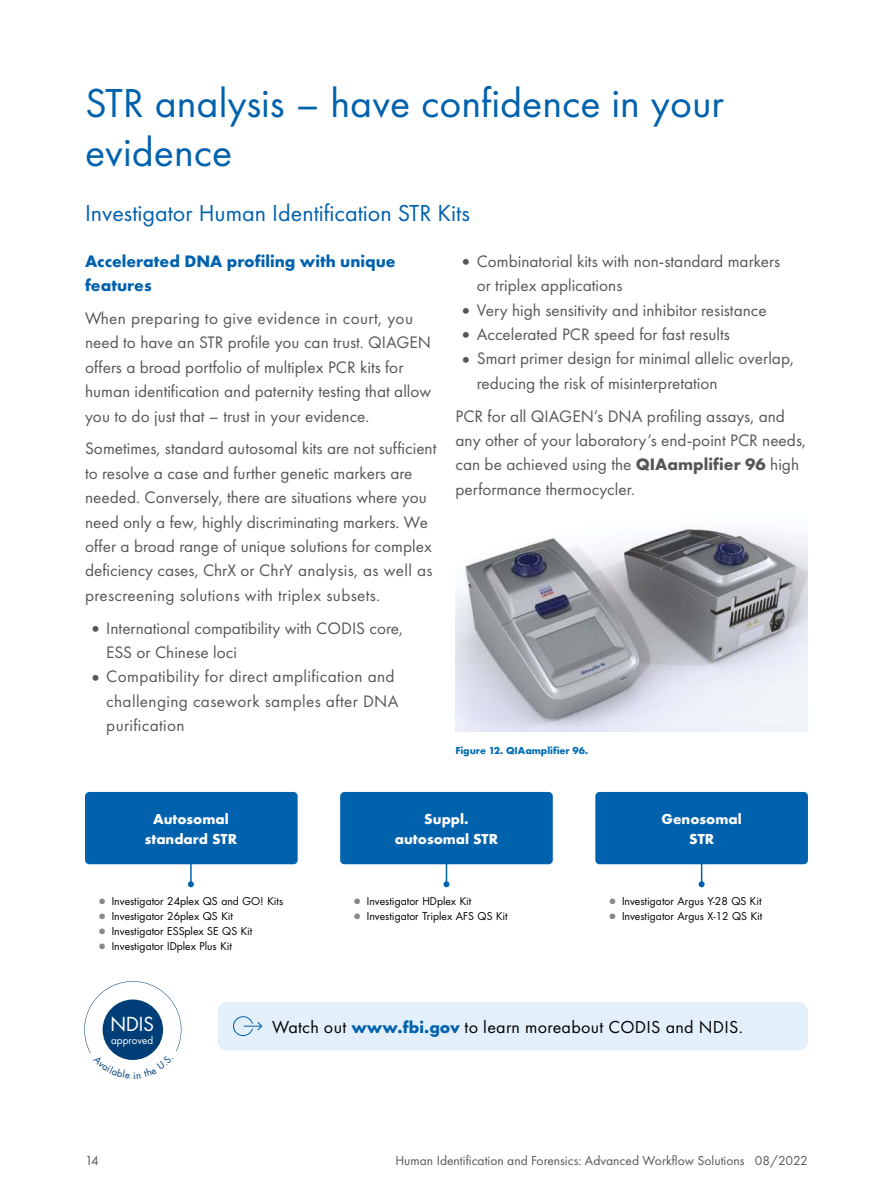
<style>
.page{position:relative;width:893px;height:1191px;background:#fff}
.page>*{position:absolute;margin:0;border:0;box-sizing:border-box;transform-origin:0 0}
.t1{font:42px/48.8px "Futura PT";color:#0061ad}
.t2{font:24px "Futura PT";color:#0061ad}
.t3{font:18.75px "Futura Std";color:#fff}
.t4{font:18px "Futura PT";letter-spacing:.015em;color:#000}
.t5{font:17.25px/24.3px "Futura PT";color:#555756}
.t6{font:17.25px/24.5px "Futura PT";letter-spacing:.02em;color:#555756}
.t7{font:700 17.25px/24.3px "Futura PT";color:#0061ad}
.t8{font:700 15px/19.5px "Futura PT";color:#fff;text-align:center}
.t9{font:13.5px "Futura PT";color:#555756}
.t10{font:10.5px "Futura Std";color:#000}
.t11{font:700 10.5px "Futura PT";color:#006cb4}
.t12{font:10.05px "Futura Std";color:#fff}
.s1{font-size:21px}
.s2{font-weight:700}
.s3{font-size:15px;color:#878888}
.s4{font-weight:700;font-size:17.25px;color:#0061ad}
</style>
<div class="page">
<img style="left:455px;top:526px;width:353px;height:205px">
<div style="left:218px;top:1001px;width:590px;height:49px;background:#e3effa;border-radius:10px"></div>
<svg style="left:233px;top:1016px;width:29px;height:20px"></svg>
<hr style="left:190px;top:806px;width:2px;height:78px;background:#0061ad">
<svg style="left:188px;top:881px;width:6px;height:6px"></svg>
<div style="left:85px;top:792px;width:213px;height:72px;background:#0061ad;border-radius:4px"></div>
<hr style="left:446px;top:806px;width:1px;height:78px;background:#0061ad">
<svg style="left:443px;top:881px;width:6px;height:6px"></svg>
<div style="left:340px;top:792px;width:213px;height:72px;background:#0061ad;border-radius:4px"></div>
<hr style="left:701px;top:806px;width:1px;height:78px;background:#0061ad">
<svg style="left:699px;top:881px;width:6px;height:6px"></svg>
<div style="left:595px;top:792px;width:213px;height:72px;background:#0061ad;border-radius:4px"></div>
<svg style="left:84px;top:981px;width:97px;height:97px"></svg>
<h1 class="t1" style="left:85px;top:82px;width:640px">STR analysis – have confidence in your evidence</h1>
<h2 class="t2" style="left:85px;top:202px;width:386px">Investigator Human Identification STR Kits</h2>
<p class="t7" style="left:85px;top:250px;width:312px">Accelerated DNA profiling with unique features</p>
<p class="t5" style="left:85px;top:307px;width:348px">When preparing to give evidence in court, you need to have an STR profile you can trust. QIAGEN offers a broad portfolio of multiplex PCR kits for human identification and paternity testing that allow you to do just that – trust in your evidence.</p>
<p class="t5" style="left:85px;top:438px;width:353px">Sometimes, standard autosomal kits are not sufficient to resolve a case and further genetic markers are needed. Conversely, there are situations where you need only a few, highly discriminating markers. We offer a broad range of unique solutions for complex deficiency cases, ChrX or ChrY analysis, as well as prescreening solutions with triplex subsets.</p>
<p class="t5" style="left:106px;top:617px;width:298px;text-indent:-21px"><span class="s1">•</span> International compatibility with CODIS core,<br>ESS or Chinese loci</p>
<p class="t6" style="left:106px;top:665px;width:294px;text-indent:-21px"><span class="s1">•</span> Compatibility for direct amplification and challenging casework samples after DNA purification</p>
<p class="t5" style="left:477px;top:250px;width:305px;text-indent:-21px"><span class="s1">•</span> Combinatorial kits with non-standard markers or triplex applications</p>
<p class="t5" style="left:455px;top:299px;width:313px"><span class="s1">•</span> Very high sensitivity and inhibitor resistance</p>
<p class="t5" style="left:455px;top:323px;width:276px"><span class="s1">•</span> Accelerated PCR speed for fast results</p>
<p class="t5" style="left:477px;top:347px;width:319px;text-indent:-21px"><span class="s1">•</span> Smart primer design for minimal allelic overlap, reducing the risk of misinterpretation</p>
<p class="t5" style="left:455px;top:405px;width:352px">PCR for all QIAGEN’s DNA profiling assays, and any other of your laboratory’s end-point PCR needs, can be achieved using the <span class="s2">QIAamplifier 96</span> high performance thermocycler.</p>
<p class="t11" style="left:455px;top:746px;width:134px">Figure 12. QIAamplifier 96.</p>
<p class="t8" style="left:145px;top:810px;width:94px">Autosomal standard STR</p>
<p class="t10" style="left:98px;top:896px;width:187px"><span class="s3">•</span> Investigator 24plex QS and GO! Kits</p>
<p class="t10" style="left:98px;top:911px;width:137px"><span class="s3">•</span> Investigator 26plex QS Kit</p>
<p class="t10" style="left:98px;top:926px;width:156px"><span class="s3">•</span> Investigator ESSplex SE QS Kit</p>
<p class="t10" style="left:98px;top:941px;width:136px"><span class="s3">•</span> Investigator IDplex Plus Kit</p>
<p class="t8" style="left:395px;top:810px;width:105px">Suppl. autosomal STR</p>
<p class="t10" style="left:353px;top:896px;width:120px"><span class="s3">•</span> Investigator HDplex Kit</p>
<p class="t10" style="left:353px;top:911px;width:156px"><span class="s3">•</span> Investigator Triplex AFS QS Kit</p>
<p class="t8" style="left:661px;top:810px;width:82px">Genosomal<br>STR</p>
<p class="t10" style="left:608px;top:896px;width:155px"><span class="s3">•</span> Investigator Argus Y-28 QS Kit</p>
<p class="t10" style="left:608px;top:911px;width:156px"><span class="s3">•</span> Investigator Argus X-12 QS Kit</p>
<p class="t3" style="left:111px;top:1016px;width:45px">NDIS</p>
<p class="t12" style="left:111px;top:1035px;width:44px">approved</p>
<p class="t4" style="left:272px;top:1019px;width:472px">Watch out <span class="s4">www.fbi.gov</span> to learn moreabout CODIS and NDIS.</p>
<p class="t9" style="left:85px;top:1155px;width:15px">14</p>
<p class="t9" style="left:395px;top:1155px;width:414px">Human Identification and Forensics: Advanced Workflow Solutions 08/2022</p>
</div>
